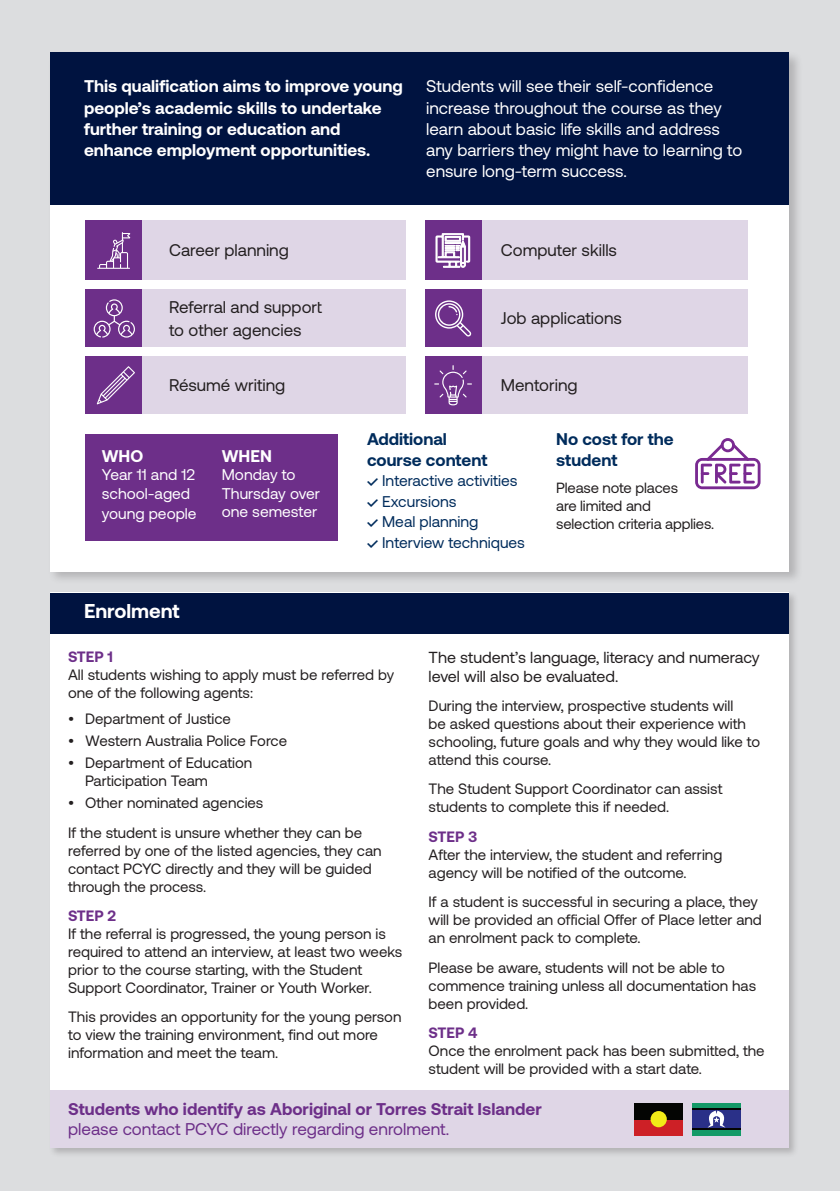
<style>
.page{position:relative;width:840px;height:1191px;background:#fff}
.page>*{position:absolute;margin:0;border:0;box-sizing:border-box;transform-origin:0 0}
.t1{font:700 20px "Aeonik";color:#fff}
.t2{font:17px/21.2px "Aeonik";color:#fff}
.t3{font:700 17px/21.2px "Aeonik";color:#fff}
.t4{font:17px/23px "Aeonik";color:#231f20}
.t5{font:700 17px "Aeonik";color:#6d2f89}
.t6{font:17px "Aeonik";color:#6d2f89}
.t7{font:700 17px/20.2px "Aeonik";color:#002c5c}
.t8{font:16px/19.2px "Aeonik";color:#231f20}
.t9{font:15.6px "Aeonik";color:#002c5c}
.t10{font:15.6px/18.6px "Aeonik";color:#fff}
.t11{font:15px/18px "Aeonik";color:#231f20}
.t12{font:700 15px "Aeonik";color:#6d2f89}
.t13{font:14.8px/17.8px "Aeonik";letter-spacing:-.01em;color:#231f20}
.s1{font-weight:700;font-size:11.2px}
</style>
<div class="page">
<div style="left:0;top:0;width:839px;height:1191px;background:#dcdddf"></div>
<div style="left:48px;top:50px;width:754px;height:534px;background:#231f20;opacity:.22"></div>
<div style="left:51px;top:53px;width:737px;height:518px;background:#fff"></div>
<div style="left:51px;top:53px;width:737px;height:152px;background:#001340"></div>
<div style="left:85px;top:434px;width:252px;height:106px;background:#6d2f89"></div>
<div style="left:142px;top:289px;width:263px;height:58px;background:#dfd6e6"></div>
<div style="left:481px;top:289px;width:266px;height:58px;background:#dfd6e6"></div>
<div style="left:85px;top:289px;width:57px;height:58px;background:#6d2f89"></div>
<div style="left:424px;top:289px;width:57px;height:58px;background:#6d2f89"></div>
<svg style="left:94px;top:299px;width:41px;height:38px"></svg>
<div style="left:142px;top:221px;width:263px;height:59px;background:#dfd6e6"></div>
<div style="left:481px;top:221px;width:266px;height:59px;background:#dfd6e6"></div>
<div style="left:85px;top:221px;width:57px;height:59px;background:#6d2f89"></div>
<div style="left:424px;top:221px;width:57px;height:59px;background:#6d2f89"></div>
<svg style="left:97px;top:232px;width:33px;height:37px"></svg>
<div style="left:142px;top:356px;width:263px;height:58px;background:#dfd6e6"></div>
<div style="left:481px;top:356px;width:266px;height:58px;background:#dfd6e6"></div>
<div style="left:85px;top:356px;width:57px;height:58px;background:#6d2f89"></div>
<div style="left:424px;top:356px;width:57px;height:58px;background:#6d2f89"></div>
<svg style="left:97px;top:366px;width:38px;height:38px"></svg>
<div style="left:49px;top:591px;width:749px;height:567px;background:#231f20;opacity:.22"></div>
<div style="left:51px;top:593px;width:737px;height:555px;background:#fff"></div>
<div style="left:51px;top:593px;width:737px;height:40px;background:#001340"></div>
<div style="left:51px;top:1090px;width:737px;height:58px;background:#dfd6e6"></div>
<div style="left:691px;top:1129px;width:49px;height:6px;background:#139a67"></div>
<div style="left:691px;top:1103px;width:49px;height:5px;background:#139a67"></div>
<hr style="left:691px;top:1108px;width:49px;height:2px;background:#040503">
<hr style="left:691px;top:1128px;width:49px;height:1px;background:#040503">
<div style="left:691px;top:1110px;width:49px;height:18px;background:#2a3088"></div>
<svg style="left:708px;top:1110px;width:17px;height:17px"></svg>
<div style="left:634px;top:1119px;width:48px;height:16px;background:#cd2026"></div>
<div style="left:634px;top:1103px;width:48px;height:16px;background:#040503"></div>
<div style="left:650px;top:1111px;width:16px;height:16px;background:#f2eb17;border-radius:50%"></div>
<svg style="left:695px;top:438px;width:65px;height:51px"></svg>
<svg style="left:435px;top:300px;width:36px;height:36px"></svg>
<svg style="left:435px;top:233px;width:34px;height:35px"></svg>
<svg style="left:434px;top:365px;width:37px;height:40px"></svg>
<p class="t3" style="left:84px;top:76px;width:320px">This qualification aims to improve young people’s academic skills to undertake further training or education and enhance employment opportunities.</p>
<p class="t2" style="left:426px;top:76px;width:317px">Students will see their self-confidence increase throughout the course as they learn about basic life skills and address any barriers they might have to learning to ensure long-term success.</p>
<p class="t4" style="left:169px;top:239px;width:121px">Career planning</p>
<p class="t4" style="left:169px;top:295px;width:154px">Referral and support to other agencies</p>
<p class="t4" style="left:169px;top:374px;width:118px">Résumé writing</p>
<p class="t3" style="left:102px;top:445px;width:43px">WHO</p>
<p class="t10" style="left:102px;top:465px;width:95px">Year 11 and 12 school-aged</p>
<p class="t10" style="left:102px;top:504px;width:96px">young people</p>
<p class="t3" style="left:222px;top:445px;width:52px">WHEN</p>
<p class="t10" style="left:222px;top:465px;width:100px">Monday to<br>Thursday over one semester</p>
<h1 class="t1" style="left:84px;top:600px;width:96px">Enrolment</h1>
<p class="t4" style="left:500px;top:239px;width:118px">Computer skills</p>
<p class="t4" style="left:500px;top:307px;width:123px">Job applications</p>
<p class="t4" style="left:500px;top:374px;width:78px">Mentoring</p>
<p class="t7" style="left:367px;top:429px;width:121px">Additional course content</p>
<p class="t9" style="left:367px;top:472px;width:152px"><span class="s1">✓</span> Interactive activities</p>
<p class="t9" style="left:367px;top:493px;width:91px"><span class="s1">✓</span> Excursions</p>
<p class="t9" style="left:367px;top:513px;width:113px"><span class="s1">✓</span> Meal planning</p>
<p class="t9" style="left:367px;top:534px;width:159px"><span class="s1">✓</span> Interview techniques</p>
<p class="t7" style="left:556px;top:429px;width:119px">No cost for the student</p>
<p class="t13" style="left:556px;top:479px;width:159px">Please note places<br>are limited and<br>selection criteria applies.</p>
<p class="t12" style="left:68px;top:648px;width:46px">STEP 1</p>
<p class="t11" style="left:68px;top:665px;width:327px">All students wishing to apply must be referred by one of the following agents:</p>
<p class="t11" style="left:68px;top:710px;width:164px">• Department of Justice</p>
<p class="t11" style="left:68px;top:732px;width:220px">• Western Australia Police Force</p>
<p class="t11" style="left:85px;top:754px;width:168px;text-indent:-17px">• Department of Education<br>Participation Team</p>
<p class="t11" style="left:68px;top:788px;width:295px;line-height:29.4px">• Other nominated agencies<br>If the student is unsure whether they can be</p>
<p class="t11" style="left:68px;top:841px;width:315px">referred by one of the listed agencies, they can contact PCYC directly and they will be guided through the process.</p>
<p class="t12" style="left:68px;top:907px;width:50px">STEP 2</p>
<p class="t11" style="left:68px;top:924px;width:335px">If the referral is progressed, the young person is required to attend an interview, at least two weeks prior to the course starting, with the Student Support Coordinator, Trainer or Youth Worker.</p>
<p class="t11" style="left:68px;top:1008px;width:335px">This provides an opportunity for the young person to view the training environment, find out more information and meet the team.</p>
<p class="t8" style="left:428px;top:647px;width:332px">The student’s language, literacy and numeracy level will also be evaluated.</p>
<p class="t11" style="left:428px;top:697px;width:333px">During the interview, prospective students will<br>be asked questions about their experience with schooling, future goals and why they would like to attend this course.</p>
<p class="t11" style="left:428px;top:780px;width:295px">The Student Support Coordinator can assist students to complete this if needed.</p>
<p class="t12" style="left:428px;top:828px;width:50px">STEP 3</p>
<p class="t11" style="left:428px;top:845px;width:295px">After the interview, the student and referring agency will be notified of the outcome.</p>
<p class="t11" style="left:428px;top:893px;width:334px">If a student is successful in securing a place, they will be provided an official Offer of Place letter and an enrolment pack to complete.</p>
<p class="t11" style="left:428px;top:958px;width:329px">Please be aware, students will not be able to commence training unless all documentation has been provided.</p>
<p class="t12" style="left:428px;top:1024px;width:50px">STEP 4</p>
<p class="t11" style="left:428px;top:1041px;width:337px">Once the enrolment pack has been submitted, the student will be provided with a start date.</p>
<p class="t5" style="left:68px;top:1099px;width:475px">Students who identify as Aboriginal or Torres Strait Islander</p>
<p class="t6" style="left:68px;top:1120px;width:382px">please contact PCYC directly regarding enrolment.</p>
</div>
